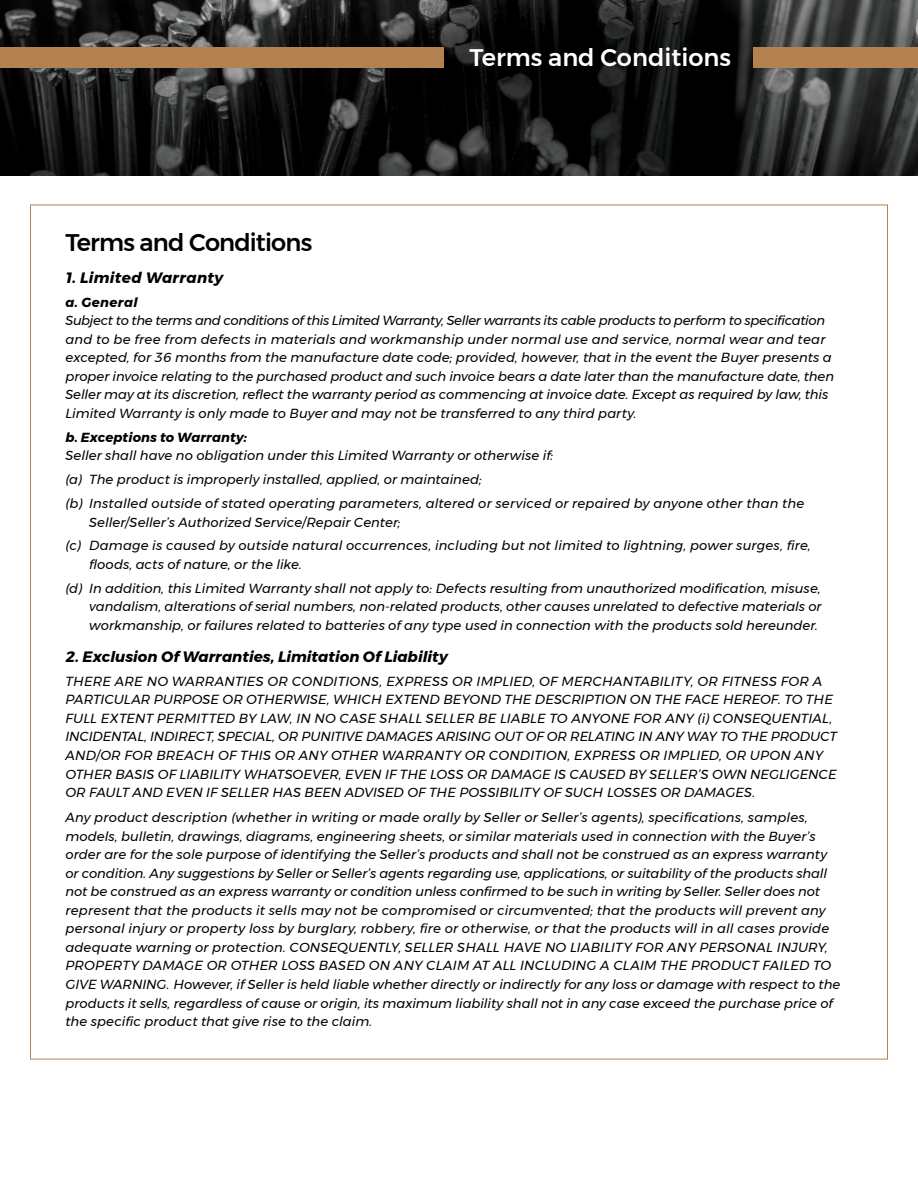
<style>
.page{position:relative;width:918px;height:1188px;background:#fff}
.page>*{position:absolute;margin:0;border:0;box-sizing:border-box;transform-origin:0 0}
.t1{font:500 24px "Montserrat";color:#fff}
.t2{font:500 24px "Montserrat";letter-spacing:-.035em;color:#000}
.t3{font:italic 700 15px "Montserrat";color:#000}
.t4{font:italic 700 15px "Montserrat";letter-spacing:.02em;color:#000}
.t5{font:italic 13.2px/18.5px "Montserrat";letter-spacing:.005em;color:#000}
.t6{font:italic 700 13.2px "Montserrat";letter-spacing:.01em;color:#000}
</style>
<div class="page">
<img style="left:0;top:0;width:918px;height:176px">
<div style="left:754px;top:47px;width:164px;height:21px;background:#b48150"></div>
<div style="left:0;top:47px;width:444px;height:21px;background:#b48150"></div>
<h1 class="t1" style="left:469px;top:38px;width:263px">Terms and Conditions</h1>
<h1 class="t2" style="left:65px;top:223px;width:248px">Terms and Conditions</h1>
<p class="t4" style="left:65px;top:265px;width:159px">1. Limited Warranty</p>
<p class="t6" style="left:65px;top:291px;width:74px">a. General</p>
<p class="t5" style="left:65px;top:311px;width:770px">Subject to the terms and conditions of this Limited Warranty, Seller warrants its cable products to perform to specification and to be free from defects in materials and workmanship under normal use and service, normal wear and tear excepted, for 36 months from the manufacture date code; provided, however, that in the event the Buyer presents a proper invoice relating to the purchased product and such invoice bears a date later than the manufacture date, then Seller may at its discretion, reflect the warranty period as commencing at invoice date. Except as required by law, this Limited Warranty is only made to Buyer and may not be transferred to any third party.</p>
<p class="t6" style="left:65px;top:426px;width:183px">b. Exceptions to Warranty:</p>
<p class="t5" style="left:65px;top:443px;width:740px;line-height:24px">Seller shall have no obligation under this Limited Warranty or otherwise if:<br>(a) The product is improperly installed, applied, or maintained;<br>(b) Installed outside of stated operating parameters, altered or serviced or repaired by anyone other than the</p>
<p class="t5" style="left:65px;top:510px;width:747px;line-height:24px;text-indent:24px">Seller/Seller’s Authorized Service/Repair Center;<br>(c) Damage is caused by outside natural occurrences, including but not limited to lightning, power surges, fire,</p>
<p class="t5" style="left:65px;top:552px;width:757px;line-height:24px;text-indent:24px">floods, acts of nature, or the like.<br>(d) In addition, this Limited Warranty shall not apply to: Defects resulting from unauthorized modification, misuse,</p>
<p class="t5" style="left:89px;top:597px;width:734px">vandalism, alterations of serial numbers, non-related products, other causes unrelated to defective materials or workmanship, or failures related to batteries of any type used in connection with the products sold hereunder.</p>
<p class="t3" style="left:65px;top:645px;width:384px">2. Exclusion Of Warranties, Limitation Of Liability</p>
<p class="t5" style="left:65px;top:672px;width:773px">THERE ARE NO WARRANTIES OR CONDITIONS, EXPRESS OR IMPLIED, OF MERCHANTABILITY, OR FITNESS FOR A PARTICULAR PURPOSE OR OTHERWISE, WHICH EXTEND BEYOND THE DESCRIPTION ON THE FACE HEREOF. TO THE FULL EXTENT PERMITTED BY LAW, IN NO CASE SHALL SELLER BE LIABLE TO ANYONE FOR ANY (i) CONSEQUENTIAL, INCIDENTAL, INDIRECT, SPECIAL, OR PUNITIVE DAMAGES ARISING OUT OF OR RELATING IN ANY WAY TO THE PRODUCT AND/OR FOR BREACH OF THIS OR ANY OTHER WARRANTY OR CONDITION, EXPRESS OR IMPLIED, OR UPON ANY OTHER BASIS OF LIABILITY WHATSOEVER, EVEN IF THE LOSS OR DAMAGE IS CAUSED BY SELLER’S OWN NEGLIGENCE OR FAULT AND EVEN IF SELLER HAS BEEN ADVISED OF THE POSSIBILITY OF SUCH LOSSES OR DAMAGES.</p>
<p class="t5" style="left:65px;top:808px;width:776px">Any product description (whether in writing or made orally by Seller or Seller’s agents), specifications, samples, models, bulletin, drawings, diagrams, engineering sheets, or similar materials used in connection with the Buyer’s order are for the sole purpose of identifying the Seller’s products and shall not be construed as an express warranty or condition. Any suggestions by Seller or Seller’s agents regarding use, applications, or suitability of the products shall not be construed as an express warranty or condition unless confirmed to be such in writing by Seller. Seller does not represent that the products it sells may not be compromised or circumvented; that the products will prevent any personal injury or property loss by burglary, robbery, fire or otherwise, or that the products will in all cases provide adequate warning or protection. CONSEQUENTLY, SELLER SHALL HAVE NO LIABILITY FOR ANY PERSONAL INJURY, PROPERTY DAMAGE OR OTHER LOSS BASED ON ANY CLAIM AT ALL INCLUDING A CLAIM THE PRODUCT FAILED TO GIVE WARNING. However, if Seller is held liable whether directly or indirectly for any loss or damage with respect to the products it sells, regardless of cause or origin, its maximum liability shall not in any case exceed the purchase price of the specific product that give rise to the claim.</p>
</div>
